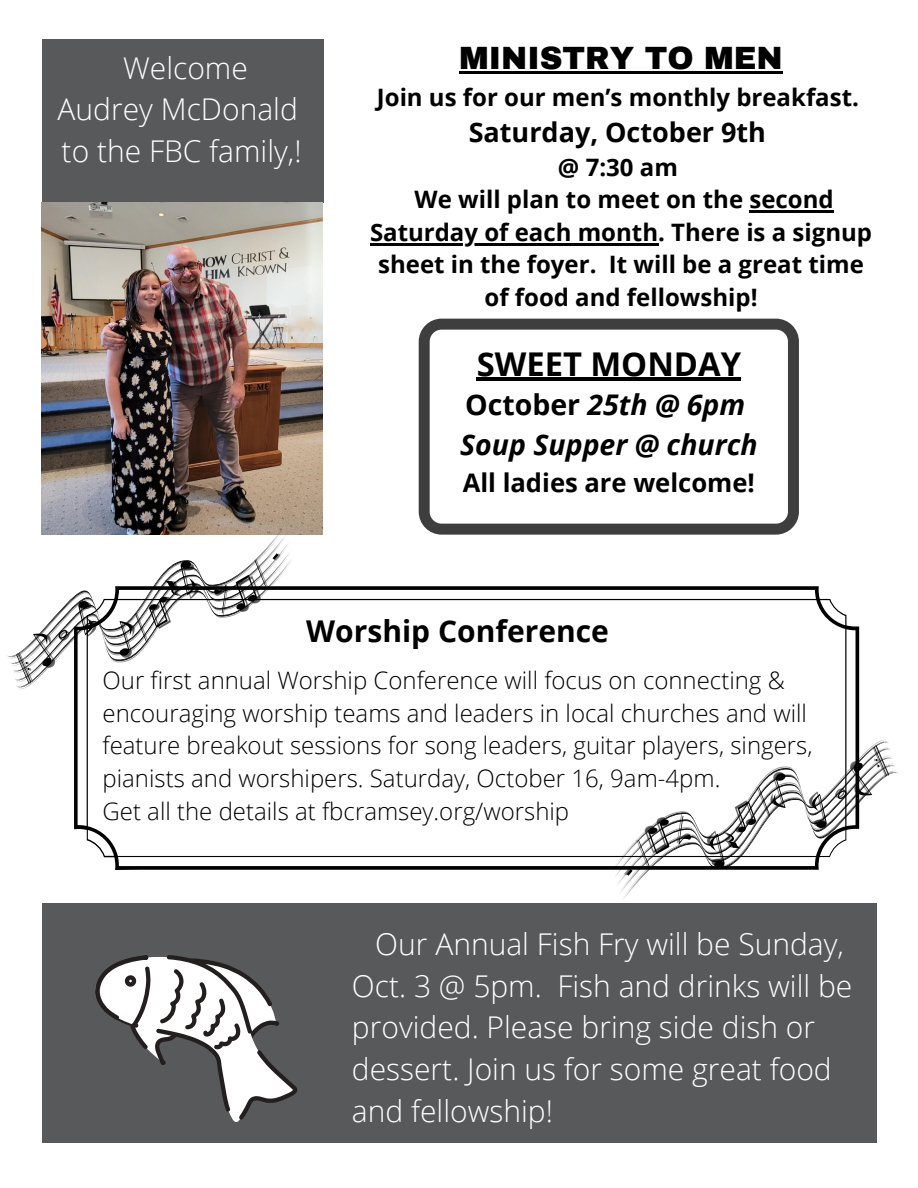
<style>
.page{position:relative;width:918px;height:1188px;background:#fff}
.page>*{position:absolute;margin:0;border:0;box-sizing:border-box;transform-origin:0 0}
.t1{font:700 32.7px "Open Sans";color:#000}
.t2{font:900 31.5px "Archivo";color:#000}
.t3{font:300 30px/41.7px "Open Sans";color:#fffffe}
.t4{font:300 30px "Open Sans";color:#fff}
.t5{font:700 30px "Open Sans";color:#000}
.t6{font:italic 700 28.5px "Open Sans";color:#000}
.t7{font:700 27px "Open Sans";color:#000}
.t8{font:700 25.65px "Open Sans";color:#000}
.t9{font:300 24px/32.7px "Open Sans";color:#000}
.t10{font:700 24px/32.7px "Open Sans";color:#000;text-align:center}
.s1{font-style:normal}
</style>
<div class="page">
<div style="left:42px;top:39px;width:281px;height:163px;background:#58595b"></div>
<img style="left:41px;top:203px;width:281px;height:331px">
<div style="left:42px;top:903px;width:835px;height:239px;background:#58595b"></div>
<svg style="left:419px;top:319px;width:380px;height:216px"></svg>
<svg style="left:95px;top:955px;width:203px;height:167px"></svg>
<svg style="left:7px;top:518px;width:277px;height:139px"></svg>
<svg style="left:9px;top:525px;width:278px;height:139px"></svg>
<svg style="left:12px;top:533px;width:278px;height:138px"></svg>
<svg style="left:14px;top:542px;width:277px;height:148px"></svg>
<svg style="left:619px;top:746px;width:279px;height:153px"></svg>
<svg style="left:74px;top:586px;width:785px;height:284px"></svg>
<hr style="left:459px;top:71px;width:324px;height:2px;background:#000">
<hr style="left:749px;top:210px;width:85px;height:3px;background:#000">
<hr style="left:370px;top:243px;width:288px;height:2px;background:#000">
<hr style="left:477px;top:378px;width:264px;height:3px;background:#000">
<p class="t4" style="left:123px;top:47px;width:126px">Welcome</p>
<p class="t4" style="left:58px;top:88px;width:242px">Audrey McDonald</p>
<p class="t4" style="left:62px;top:130px;width:241px">to the FBC family,!</p>
<p class="t2" style="left:459px;top:41px;width:325px">MINISTRY TO MEN</p>
<p class="t10" style="left:377px;top:80px;width:484px">Join us for our men’s monthly breakfast.</p>
<p class="t7" style="left:469px;top:113px;width:299px">Saturday, October 9th</p>
<p class="t10" style="left:558px;top:150px;width:121px">@ 7:30 am</p>
<p class="t10" style="left:370px;top:182px;width:504px">We will plan to meet on the second Saturday of each month. There is a signup sheet in the foyer. It will be a great time of food and fellowship!</p>
<p class="t1" style="left:477px;top:341px;width:266px">SWEET MONDAY</p>
<p class="t6" style="left:465px;top:385px;width:282px"><span class="s1">October</span> 25th @ 6pm</p>
<p class="t6" style="left:460px;top:424px;width:299px">Soup Supper @ church</p>
<p class="t8" style="left:463px;top:465px;width:294px">All ladies are welcome!</p>
<p class="t5" style="left:306px;top:610px;width:304px">Worship Conference</p>
<p class="t9" style="left:103px;top:663px;width:712px">Our first annual Worship Conference will focus on connecting &amp; encouraging worship teams and leaders in local churches and will feature breakout sessions for song leaders, guitar players, singers, pianists and worshipers. Saturday, October 16, 9am-4pm.</p>
<p class="t9" style="left:103px;top:794px;width:468px">Get all the details at fbcramsey.org/worship</p>
<p class="t3" style="left:352px;top:923px;width:502px;text-indent:23px">Our Annual Fish Fry will be Sunday,<br>Oct. 3 @ 5pm. Fish and drinks will be provided. Please bring side dish or dessert. Join us for some great food and fellowship!</p>
</div>
